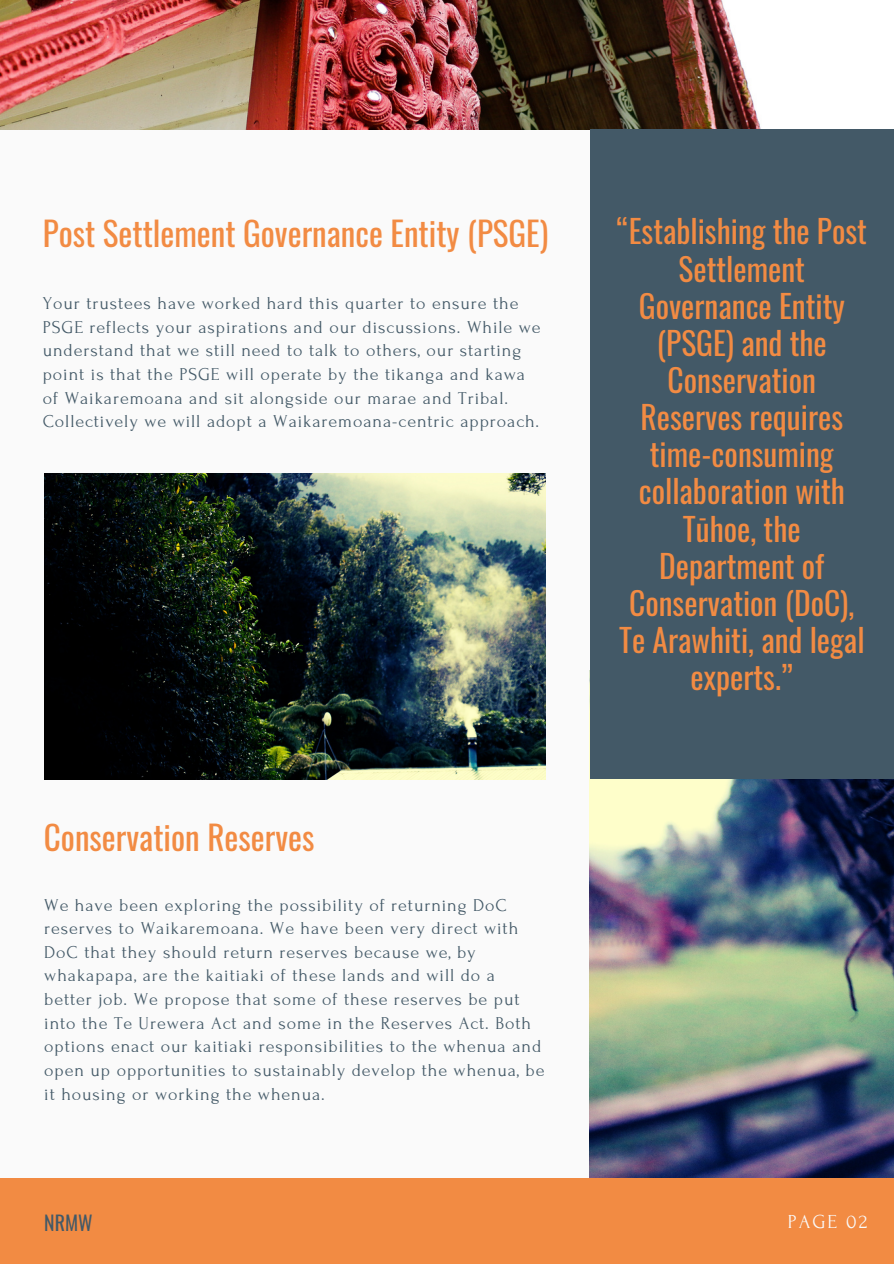
<style>
.page{position:relative;width:894px;height:1264px;background:#fff}
.page>*{position:absolute;margin:0;border:0;box-sizing:border-box;transform-origin:0 0}
.t1{font:33.15px "Oswald";color:#f28b43}
.t2{font:31.5px/37.2px "Oswald";color:#f28b43;text-align:center}
.t3{font:19.8px "Forum";letter-spacing:.1em;color:#fafafa}
.t4{font:19.8px "Oswald";color:#435967}
.t5{font:18px/23.7px "Forum";letter-spacing:.05em;color:#435967}
</style>
<div class="page">
<div style="left:0;top:0;width:893px;height:1263px;background:#fafafa"></div>
<div style="left:0;top:1177px;width:893px;height:86px;background:#f28b43"></div>
<img style="left:590px;top:779px;width:303px;height:398px">
<img style="left:0;top:0;width:761px;height:129px">
<img style="left:44px;top:473px;width:501px;height:306px">
<div style="left:590px;top:129px;width:303px;height:650px;background:#435967"></div>
<h2 class="t1" style="left:43px;top:207px;width:507px">Post Settlement Governance Entity (PSGE)</h2>
<h1 class="t5" style="left:43px;top:292px;width:499px">Your trustees have worked hard this quarter to ensure the PSGE reflects your aspirations and our discussions. While we understand that we still need to talk to others, our starting point is that the PSGE will operate by the tikanga and kawa of Waikaremoana and sit alongside our marae and Tribal.<br>Collectively we will adopt a Waikaremoana-centric approach.</h1>
<h2 class="t1" style="left:44px;top:811px;width:272px">Conservation Reserves</h2>
<h1 class="t5" style="left:44px;top:893px;width:501px">We have been exploring the possibility of returning DoC reserves to Waikaremoana. We have been very direct with DoC that they should return reserves because we, by whakapapa, are the kaitiaki of these lands and will do a better job. We propose that some of these reserves be put into the Te Urewera Act and some in the Reserves Act. Both options enact our kaitiaki responsibilities to the whenua and open up opportunities to sustainably develop the whenua, be it housing or working the whenua.</h1>
<p class="t2" style="left:616px;top:211px;width:252px">“Establishing the Post<br>Settlement<br>Governance Entity (PSGE) and the<br>Conservation<br>Reserves requires time-consuming collaboration with<br>Tūhoe, the<br>Department of<br>Conservation (DoC),<br>Te Arawhiti, and legal experts.”</p>
<h1 class="t4" style="left:44px;top:1206px;width:50px">NRMW</h1>
<p class="t3" style="left:787px;top:1210px;width:81px">PAGE 02</p>
</div>
